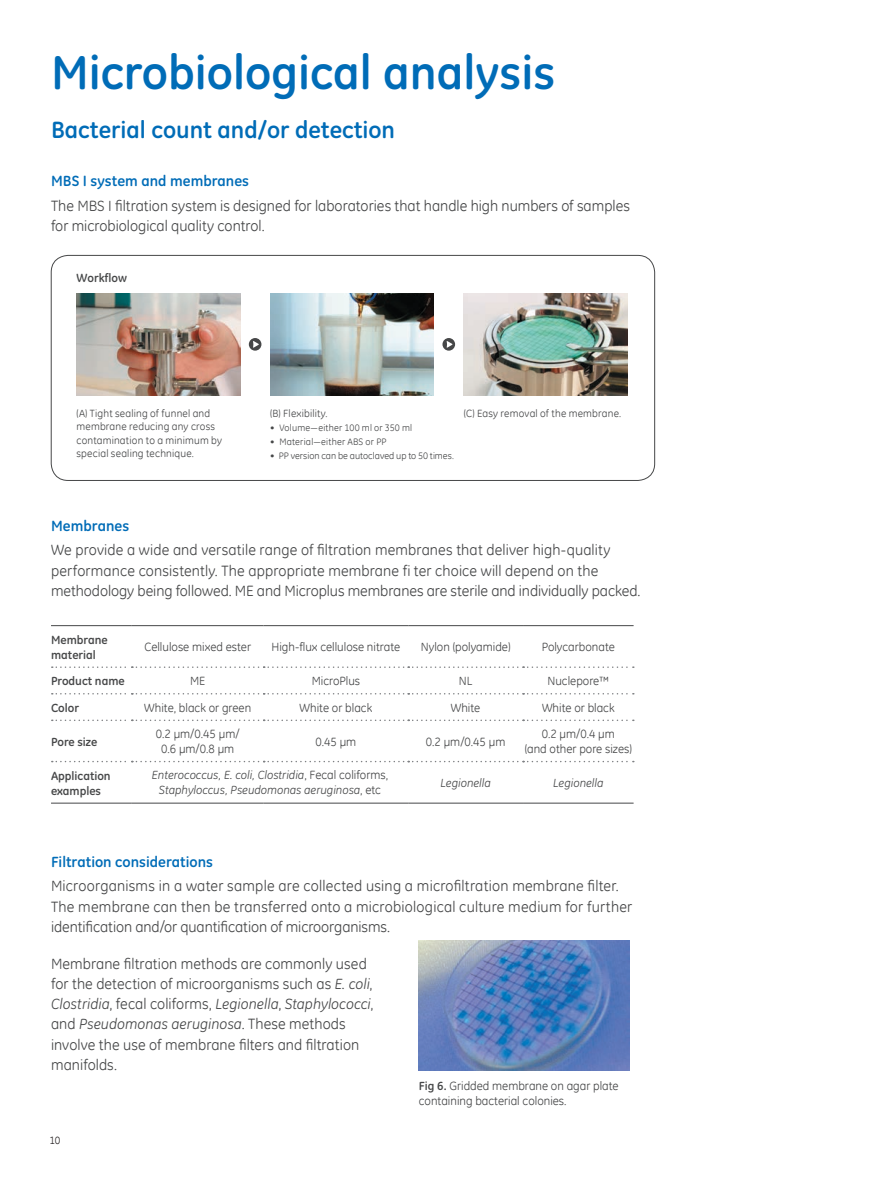
<style>
.page{position:relative;width:893px;height:1191px;background:#fff}
.page>*{position:absolute;margin:0;border:0;box-sizing:border-box;transform-origin:0 0}
.t1{font:700 48px "GE Inspira";color:#006cb7}
.t2{font:700 24px "GE Inspira";color:#006cb7}
.t3{font:15px/20.2px "GE Inspira";letter-spacing:.005em;color:#464748}
.t4{font:700 15px "GE Inspira";color:#006cb7}
.t5{font:12px/15px "GE Inspira";color:#464748;text-align:center}
.t6{font:italic 12px/15px "GE Inspira";color:#464748;text-align:center}
.t7{font:700 12px/15px "GE Inspira";color:#464748}
.t8{font:10.5px/13.5px "GE Inspira";letter-spacing:.02em;color:#464748}
.t9{font:9.45px "GE Inspira";letter-spacing:.01em;color:#464748}
.s1{font-style:normal}
.s2{font-style:italic}
.s3{font-weight:700}
</style>
<div class="page">
<img style="left:419px;top:940px;width:210px;height:130px">
<img style="left:77px;top:293px;width:163px;height:102px">
<img style="left:464px;top:293px;width:163px;height:102px">
<img style="left:270px;top:293px;width:164px;height:102px">
<hr style="left:51px;top:802px;width:81px;height:1px;background:#464748">
<hr style="left:132px;top:802px;width:132px;height:1px;background:#464748">
<hr style="left:264px;top:802px;width:144px;height:1px;background:#464748">
<hr style="left:408px;top:802px;width:115px;height:1px;background:#464748">
<hr style="left:523px;top:802px;width:111px;height:1px;background:#464748">
<hr style="left:51px;top:625px;width:81px;height:1px;background:#464748">
<hr style="left:132px;top:625px;width:132px;height:1px;background:#464748">
<hr style="left:264px;top:625px;width:144px;height:1px;background:#464748">
<hr style="left:408px;top:625px;width:115px;height:1px;background:#464748">
<hr style="left:523px;top:625px;width:111px;height:1px;background:#464748">
<svg style="left:52px;top:666px;width:582px;height:2px"></svg>
<svg style="left:52px;top:693px;width:582px;height:1px"></svg>
<svg style="left:52px;top:719px;width:582px;height:2px"></svg>
<svg style="left:52px;top:761px;width:582px;height:1px"></svg>
<svg style="left:249px;top:338px;width:12px;height:13px"></svg>
<svg style="left:442px;top:338px;width:13px;height:13px"></svg>
<div style="left:51px;top:255px;width:604px;height:225px;border:1px solid #464748;border-radius:17px"></div>
<h1 class="t1" style="left:51px;top:42px;width:506px">Microbiological analysis</h1>
<h2 class="t2" style="left:51px;top:114px;width:346px">Bacterial count and/or detection</h2>
<p class="t4" style="left:51px;top:171px;width:200px">MBS I system and membranes</p>
<p class="t3" style="left:51px;top:195px;width:580px">The MBS I filtration system is designed for laboratories that handle high numbers of samples for microbiological quality control.</p>
<p class="t7" style="left:77px;top:270px;width:52px">Workflow</p>
<p class="t8" style="left:77px;top:406px;width:147px">(A) Tight sealing of funnel and membrane reducing any cross contamination to a minimum by special sealing technique.</p>
<p class="t8" style="left:270px;top:406px;width:59px">(B) Flexibility.</p>
<p class="t9" style="left:270px;top:421px;width:144px">• Volume—either 100 ml or 350 ml</p>
<p class="t9" style="left:270px;top:436px;width:118px">• Material—either ABS or PP</p>
<p class="t9" style="left:270px;top:450px;width:185px">• PP version can be autoclaved up to 50 times.</p>
<p class="t8" style="left:464px;top:406px;width:159px">(C) Easy removal of the membrane.</p>
<p class="t4" style="left:51px;top:516px;width:80px">Membranes</p>
<p class="t3" style="left:51px;top:540px;width:591px">We provide a wide and versatile range of filtration membranes that deliver high-quality performance consistently. The appropriate membrane fi ter choice will depend on the methodology being followed. ME and Microplus membranes are sterile and individually packed.</p>
<p class="t7" style="left:51px;top:632px;width:58px">Membrane material</p>
<p class="t5" style="left:144px;top:639px;width:108px">Cellulose mixed ester</p>
<p class="t5" style="left:271px;top:639px;width:130px">High-flux cellulose nitrate</p>
<p class="t5" style="left:421px;top:639px;width:91px">Nylon (polyamide)</p>
<p class="t5" style="left:542px;top:639px;width:75px">Polycarbonate</p>
<p class="t7" style="left:51px;top:673px;width:75px">Product name</p>
<p class="t5" style="left:190px;top:673px;width:17px">ME</p>
<p class="t5" style="left:312px;top:673px;width:50px">MicroPlus</p>
<p class="t5" style="left:459px;top:673px;width:15px">NL</p>
<p class="t5" style="left:547px;top:673px;width:63px">Nuclepore™</p>
<p class="t7" style="left:51px;top:700px;width:30px">Color</p>
<p class="t5" style="left:144px;top:699px;width:109px">White, black or green</p>
<p class="t5" style="left:300px;top:699px;width:74px">White or black</p>
<p class="t5" style="left:451px;top:699px;width:31px">White</p>
<p class="t5" style="left:542px;top:699px;width:74px">White or black</p>
<p class="t7" style="left:51px;top:734px;width:48px">Pore size</p>
<p class="t5" style="left:156px;top:726px;width:85px">0.2 μm/0.45 μm/<br>0.6 μm/0.8 μm</p>
<p class="t5" style="left:315px;top:733px;width:42px">0.45 μm</p>
<p class="t5" style="left:426px;top:733px;width:81px">0.2 μm/0.45 μm</p>
<p class="t5" style="left:525px;top:726px;width:109px">0.2 μm/0.4 μm<br>(and other pore sizes)</p>
<p class="t7" style="left:51px;top:767px;width:61px">Application examples</p>
<p class="t6" style="left:152px;top:768px;width:238px">Enterococcus, E. coli, Clostridia<span class="s1">, Fecal coliforms,<br></span>Staphyloccus, Pseudomonas aeruginosa<span class="s1">, etc</span></p>
<p class="t6" style="left:440px;top:775px;width:52px">Legionella</p>
<p class="t6" style="left:553px;top:775px;width:52px">Legionella</p>
<p class="t4" style="left:51px;top:852px;width:164px">Filtration considerations</p>
<p class="t3" style="left:51px;top:875px;width:583px">Microorganisms in a water sample are collected using a microfiltration membrane filter.<br>The membrane can then be transferred onto a microbiological culture medium for further identification and/or quantification of microorganisms.</p>
<p class="t3" style="left:51px;top:953px;width:324px">Membrane filtration methods are commonly used for the detection of microorganisms such as <span class="s2">E. coli</span>, <span class="s2">Clostridia</span>, fecal coliforms, <span class="s2">Legionella</span>, <span class="s2">Staphylococci</span>, and <span class="s2">Pseudomonas aeruginosa</span>. These methods involve the use of membrane filters and filtration manifolds.</p>
<p class="t5" style="left:419px;top:1078px;width:201px;text-align:left"><span class="s3">Fig 6.</span> Gridded membrane on agar plate containing bacterial colonies.</p>
</div>
